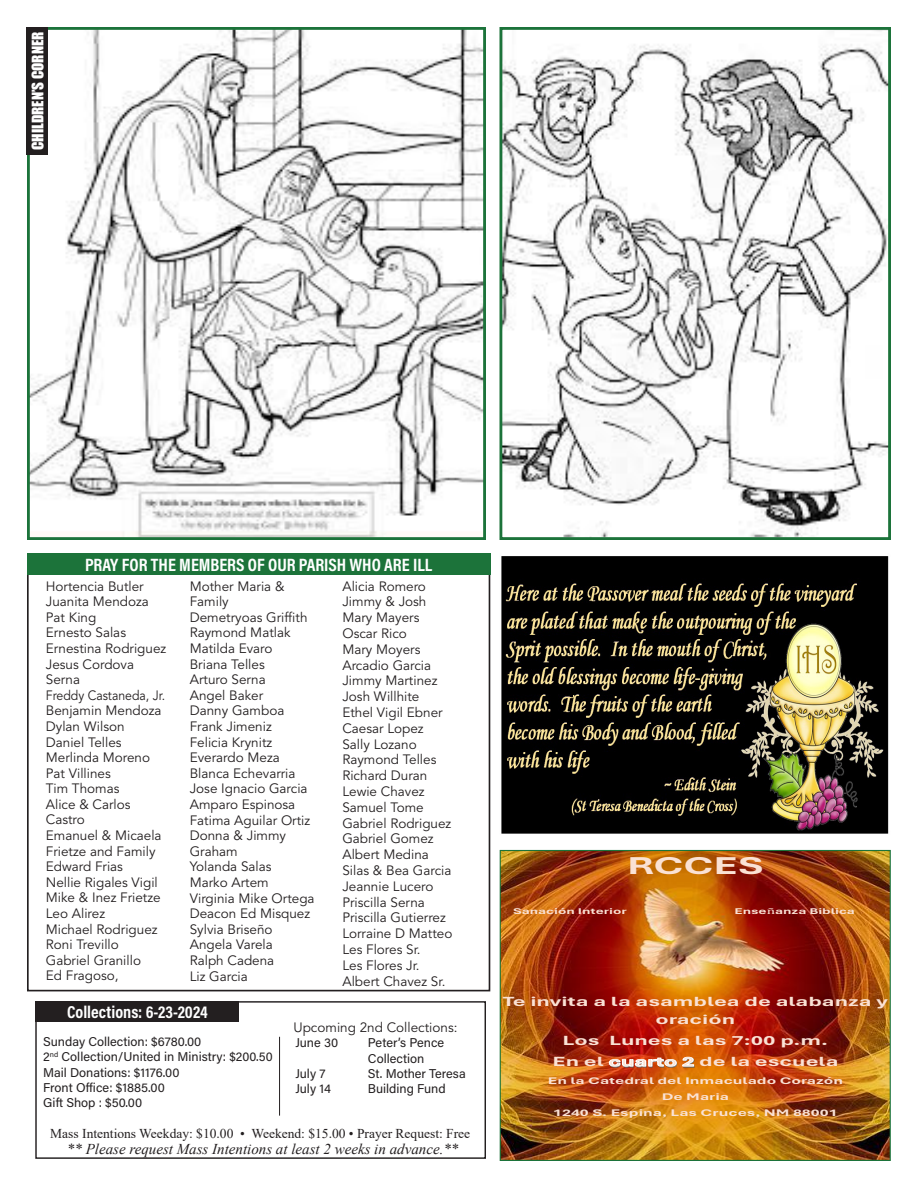
<style>
.page{position:relative;width:918px;height:1188px;background:#fff}
.page>*{position:absolute;margin:0;border:0;box-sizing:border-box;transform-origin:0 0}
.t1{font:700 25.65px "Aptos";letter-spacing:-.005em;color:#fae2d5;scale:1.66 1}
.t2{font:700 18px "Acumin Pro Cond";color:#fff}
.t3{font:700 17.4px "Acumin Pro Cond";color:#fff}
.t4{font:italic 15px "Times New Roman";color:#231f20}
.t5{font:14.55px "Impact";color:#fff;scale:1.04 1}
.t6{font:700 13.95px/18.5px "Aptos";color:#fae2d5;text-align:center;scale:1.66 1}
.t7{font:13.5px/15.6px "Avenir LT Pro";color:#231f20}
.t8{font:13.5px "Times New Roman";color:#231f20}
.t9{font:13.5px "Avenir LT Pro";color:#231f20;scale:.91 1}
.t10{font:12.75px "Acumin Pro";color:#231f20}
.t11{font:700 10.05px/15.9px "Aptos";color:#fae2d5;text-align:center;scale:1.66 1}
.t12{font:700 8.7px "Aptos";color:#fae2d5;scale:1.66 1}
.s1{font-family:"Cambria Math";font-weight:400;font-size:9.15px}
.s2{color:rgb(35 31 32/0)}
</style>
<div class="page">
<img style="left:31px;top:31px;width:451px;height:505px">
<div style="left:27px;top:27px;width:459px;height:513px;border:3px solid #1c733a"></div>
<img style="left:503px;top:44px;width:384px;height:492px">
<div style="left:499px;top:27px;width:392px;height:513px;border:3px solid #1c733a"></div>
<div style="left:27px;top:553px;width:463px;height:22px;background:#1c733a"></div>
<div style="left:35px;top:1001px;width:451px;height:158px;border:1px solid #231f20"></div>
<div style="left:36px;top:1002px;width:203px;height:20px;background:#231f20"></div>
<div style="left:27px;top:27px;width:21px;height:128px;background:#231f20"></div>
<hr style="left:279px;top:1037px;width:1px;height:79px;background:#231f20">
<img style="left:502px;top:852px;width:387px;height:307px">
<svg style="left:609px;top:1057px;width:85px;height:10px"></svg>
<div style="left:500px;top:850px;width:391px;height:311px;border:1px solid #1c733a"></div>
<img style="left:501px;top:556px;width:388px;height:278px">
<p class="t5" style="left:26px;top:150px;width:115px;rotate:-90deg">CHILDREN’S CORNER</p>
<p class="t2" style="left:85px;top:553px;width:349px">PRAY FOR THE MEMBERS OF OUR PARISH WHO ARE ILL</p>
<p class="t7" style="left:46px;top:579px;width:99px">Hortencia Butler</p>
<p class="t7" style="left:46px;top:594px;width:105px">Juanita Mendoza</p>
<p class="t7" style="left:46px;top:610px;width:52px">Pat King</p>
<p class="t7" style="left:46px;top:625px;width:82px">Ernesto Salas</p>
<p class="t7" style="left:46px;top:641px;width:122px">Ernestina Rodriguez</p>
<p class="t7" style="left:46px;top:656px;width:90px">Jesus Cordova<br>Serna</p>
<p class="t9" style="left:46px;top:687px;width:133px">Freddy Castaneda, Jr.</p>
<p class="t7" style="left:46px;top:703px;width:117px">Benjamin Mendoza</p>
<p class="t7" style="left:46px;top:719px;width:80px">Dylan Wilson</p>
<p class="t7" style="left:46px;top:734px;width:77px">Daniel Telles</p>
<p class="t7" style="left:46px;top:750px;width:106px">Merlinda Moreno</p>
<p class="t7" style="left:46px;top:765px;width:67px">Pat Villines</p>
<p class="t7" style="left:46px;top:781px;width:75px">Tim Thomas</p>
<p class="t7" style="left:46px;top:797px;width:86px">Alice &amp; Carlos<br>Castro</p>
<p class="t7" style="left:46px;top:828px;width:117px">Emanuel &amp; Micaela</p>
<p class="t7" style="left:46px;top:843px;width:111px">Frietze and Family</p>
<p class="t7" style="left:46px;top:859px;width:114px">Edward Frias<br>Nellie Rigales Vigil</p>
<p class="t7" style="left:46px;top:890px;width:116px">Mike &amp; Inez Frietze</p>
<p class="t7" style="left:46px;top:906px;width:61px">Leo Alirez</p>
<p class="t7" style="left:46px;top:921px;width:113px">Michael Rodriguez</p>
<p class="t7" style="left:46px;top:937px;width:75px">Roni Trevillo</p>
<p class="t7" style="left:46px;top:952px;width:97px">Gabriel Granillo</p>
<p class="t7" style="left:46px;top:968px;width:74px">Ed Fragoso,</p>
<p class="t7" style="left:190px;top:579px;width:96px">Mother Maria &amp;<br>Family</p>
<p class="t7" style="left:190px;top:610px;width:119px">Demetryoas Griffith</p>
<p class="t7" style="left:190px;top:625px;width:102px">Raymond Matlak</p>
<p class="t7" style="left:190px;top:641px;width:84px">Matilda Evaro</p>
<p class="t7" style="left:190px;top:656px;width:77px">Briana Telles</p>
<p class="t7" style="left:190px;top:672px;width:77px">Arturo Serna</p>
<p class="t7" style="left:190px;top:688px;width:75px">Angel Baker</p>
<p class="t7" style="left:190px;top:703px;width:96px">Danny Gamboa</p>
<p class="t7" style="left:190px;top:719px;width:84px">Frank Jimeniz</p>
<p class="t7" style="left:190px;top:734px;width:84px">Felicia Krynitz</p>
<p class="t7" style="left:190px;top:750px;width:92px">Everardo Meza</p>
<p class="t7" style="left:190px;top:766px;width:107px">Blanca Echevarria</p>
<p class="t7" style="left:190px;top:781px;width:119px">Jose Ignacio Garcia</p>
<p class="t7" style="left:190px;top:797px;width:122px">Amparo Espinosa<br>Fatima Aguilar Ortiz</p>
<p class="t7" style="left:190px;top:828px;width:98px">Donna &amp; Jimmy<br>Graham</p>
<p class="t7" style="left:190px;top:859px;width:83px">Yolanda Salas</p>
<p class="t7" style="left:190px;top:875px;width:126px">Marko Artem<br>Virginia Mike Ortega</p>
<p class="t7" style="left:190px;top:906px;width:122px">Deacon Ed Misquez<br>Sylvia Briseño</p>
<p class="t7" style="left:190px;top:937px;width:85px">Angela Varela</p>
<p class="t7" style="left:190px;top:953px;width:86px">Ralph Cadena</p>
<p class="t7" style="left:190px;top:968px;width:59px">Liz Garcia</p>
<p class="t3" style="left:67px;top:1001px;width:142px">Collections: 6-23-2024</p>
<p class="t7" style="left:342px;top:579px;width:85px">Alicia Romero</p>
<p class="t7" style="left:342px;top:594px;width:86px">Jimmy &amp; Josh</p>
<p class="t7" style="left:342px;top:610px;width:79px">Mary Mayers<br>Oscar Rico</p>
<p class="t7" style="left:342px;top:642px;width:97px">Mary Moyers<br>Arcadio Garcia<br>Jimmy Martinez</p>
<p class="t7" style="left:342px;top:689px;width:79px">Josh Willhite</p>
<p class="t7" style="left:342px;top:705px;width:102px">Ethel Vigil Ebner</p>
<p class="t7" style="left:342px;top:721px;width:83px">Caesar Lopez<br>Sally Lozano</p>
<p class="t7" style="left:342px;top:752px;width:96px">Raymond Telles</p>
<p class="t7" style="left:342px;top:768px;width:87px">Richard Duran<br>Lewie Chavez<br>Samuel Tome</p>
<p class="t7" style="left:342px;top:815px;width:110px">Gabriel Rodriguez</p>
<p class="t7" style="left:342px;top:831px;width:93px">Gabriel Gomez</p>
<p class="t7" style="left:342px;top:847px;width:88px">Albert Medina</p>
<p class="t7" style="left:342px;top:863px;width:111px">Silas &amp; Bea Garcia</p>
<p class="t7" style="left:342px;top:879px;width:93px">Jeannie Lucero</p>
<p class="t7" style="left:342px;top:894px;width:105px">Priscilla Serna<br>Priscilla Gutierrez</p>
<p class="t7" style="left:342px;top:926px;width:111px">Lorraine D Matteo<br>Les Flores Sr.</p>
<p class="t7" style="left:342px;top:958px;width:79px">Les Flores Jr.</p>
<p class="t7" style="left:342px;top:973px;width:105px">Albert Chavez Sr.</p>
<p class="t7" style="left:293px;top:1020px;width:166px">Upcoming 2nd Collections:</p>
<p class="t10" style="left:43px;top:1033px;width:160px">Sunday Collection: $6780.00</p>
<p class="t10" style="left:43px;top:1048px;width:231px">2<sup>nd</sup> Collection/United in Ministry: $200.50</p>
<p class="t10" style="left:43px;top:1063px;width:138px">Mail Donations: $1176.00</p>
<p class="t10" style="left:43px;top:1079px;width:123px">Front Office: $1885.00</p>
<p class="t10" style="left:43px;top:1094px;width:101px">Gift Shop : $50.00</p>
<p class="t10" style="left:295px;top:1034px;width:44px">June 30</p>
<p class="t10" style="left:368px;top:1034px;width:78px">Peter’s Pence</p>
<p class="t10" style="left:368px;top:1049px;width:58px">Collection</p>
<p class="t10" style="left:295px;top:1065px;width:32px">July 7</p>
<p class="t10" style="left:368px;top:1065px;width:99px">St. Mother Teresa</p>
<p class="t10" style="left:295px;top:1080px;width:37px">July 14</p>
<p class="t10" style="left:368px;top:1080px;width:79px">Building Fund</p>
<p class="t8" style="left:50px;top:1124px;width:421px">Mass Intentions Weekday: $10.00 • Weekend: $15.00 • Prayer Request: Free</p>
<p class="t4" style="left:67px;top:1139px;width:393px">** Please request Mass Intentions at least 2 weeks in advance.**</p>
<p class="t1" style="left:627px;top:848px;width:84px">RCCES</p>
<p class="t12" style="left:513px;top:905px;width:70px">Sanación Interior</p>
<p class="t12" style="left:734px;top:905px;width:74px">Ense<span class="s1">ñ</span>anza Biblica</p>
<p class="t6" style="left:503px;top:991px;width:233px">Te invita a la asamblea de alabanza y oración</p>
<p class="t6" style="left:552px;top:1030px;width:174px;line-height:20.9px">Los Lunes a las 7:00 p.m.<br>En el <span class="s2">cuarto 2</span> de la escuela</p>
<p class="t11" style="left:548px;top:1073px;width:179px">En la Catedral del Inmaculado Corazón<br>De Maria<br>1240 S. Espina, Las Cruces, NM 88001</p>
</div>
